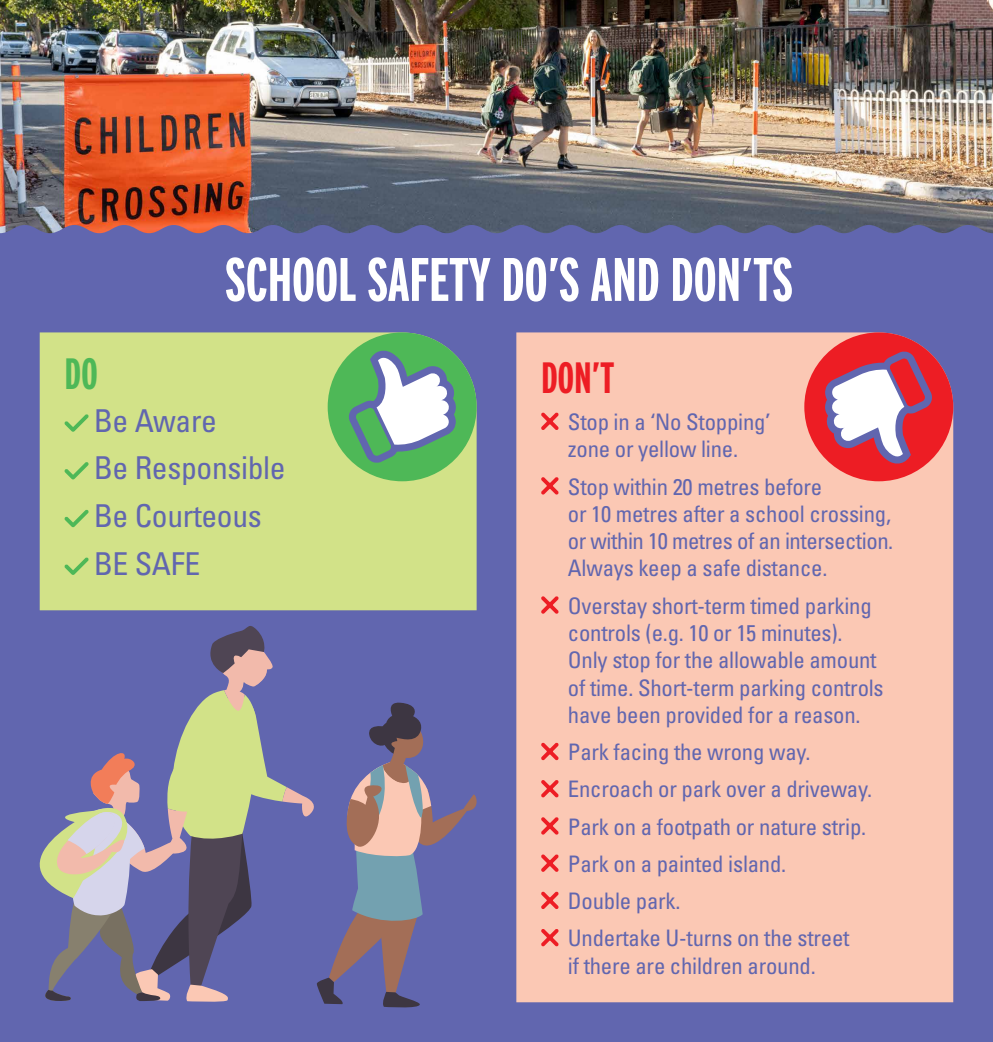
<style>
.page{position:relative;width:993px;height:1042px;background:#fff}
.page>*{position:absolute;margin:0;border:0;box-sizing:border-box;transform-origin:0 0}
.t1{font:700 extra-condensed 61.25px "Interstate";letter-spacing:-.01em;color:#fff}
.t2{font:700 extra-condensed 43.75px "Interstate";color:#ed1d24}
.t3{font:700 extra-condensed 43.75px "Interstate";color:#4eb857}
.t4{font:condensed 31.5px/47.8px "Univers";letter-spacing:-.01em;color:#6166af}
.t5{font:condensed 22.75px/27.3px "Univers";letter-spacing:-.01em;color:#6166af}
</style>
<div class="page">
<div style="left:0;top:0;width:992px;height:1042px;background:#6166af"></div>
<img style="left:0;top:0;width:992px;height:233px">
<div style="left:40px;top:332px;width:436px;height:278px;background:#d2e288"></div>
<div style="left:516px;top:332px;width:436px;height:670px;background:#fbc8b4"></div>
<svg style="left:64px;top:414px;width:25px;height:18px"></svg>
<svg style="left:64px;top:462px;width:25px;height:17px"></svg>
<svg style="left:64px;top:509px;width:25px;height:18px"></svg>
<svg style="left:64px;top:557px;width:25px;height:18px"></svg>
<svg style="left:541px;top:412px;width:17px;height:18px"></svg>
<svg style="left:541px;top:477px;width:17px;height:17px"></svg>
<svg style="left:541px;top:596px;width:17px;height:18px"></svg>
<svg style="left:541px;top:742px;width:17px;height:18px"></svg>
<svg style="left:541px;top:780px;width:17px;height:17px"></svg>
<svg style="left:541px;top:817px;width:17px;height:17px"></svg>
<svg style="left:541px;top:854px;width:17px;height:18px"></svg>
<svg style="left:541px;top:891px;width:17px;height:18px"></svg>
<svg style="left:541px;top:928px;width:17px;height:18px"></svg>
<div style="left:327px;top:332px;width:149px;height:149px;background:#4eb857;border-radius:50%"></div>
<svg style="left:347px;top:349px;width:109px;height:114px"></svg>
<div style="left:804px;top:332px;width:148px;height:149px;background:#ed1d24;border-radius:50%"></div>
<svg style="left:824px;top:351px;width:109px;height:114px"></svg>
<svg style="left:39px;top:626px;width:438px;height:382px"></svg>
<h1 class="t1" style="left:224px;top:246px;width:570px">SCHOOL SAFETY DO’S AND DON’TS</h1>
<h2 class="t3" style="left:64px;top:349px;width:35px">DO</h2>
<h3 class="t4" style="left:94px;top:396px;width:193px">Be Aware<br>Be Responsible<br>Be Courteous<br>BE SAFE</h3>
<h2 class="t2" style="left:541px;top:353px;width:75px">DON’T</h2>
<p class="t5" style="left:567px;top:408px;width:204px">Stop in a ‘No Stopping’ zone or yellow line.</p>
<p class="t5" style="left:567px;top:472px;width:327px">Stop within 20 metres before<br>or 10 metres after a school crossing, or within 10 metres of an intersection.<br>Always keep a safe distance.</p>
<p class="t5" style="left:567px;top:591px;width:317px">Overstay short-term timed parking controls (e.g. 10 or 15 minutes).<br>Only stop for the allowable amount of time. Short-term parking controls have been provided for a reason.</p>
<p class="t5" style="left:567px;top:733px;width:305px;line-height:37.3px">Park facing the wrong way.<br>Encroach or park over a driveway.<br>Park on a footpath or nature strip.<br>Park on a painted island.<br>Double park.<br>Undertake U-turns on the street</p>
<p class="t5" style="left:567px;top:951px;width:249px">if there are children around.</p>
</div>
